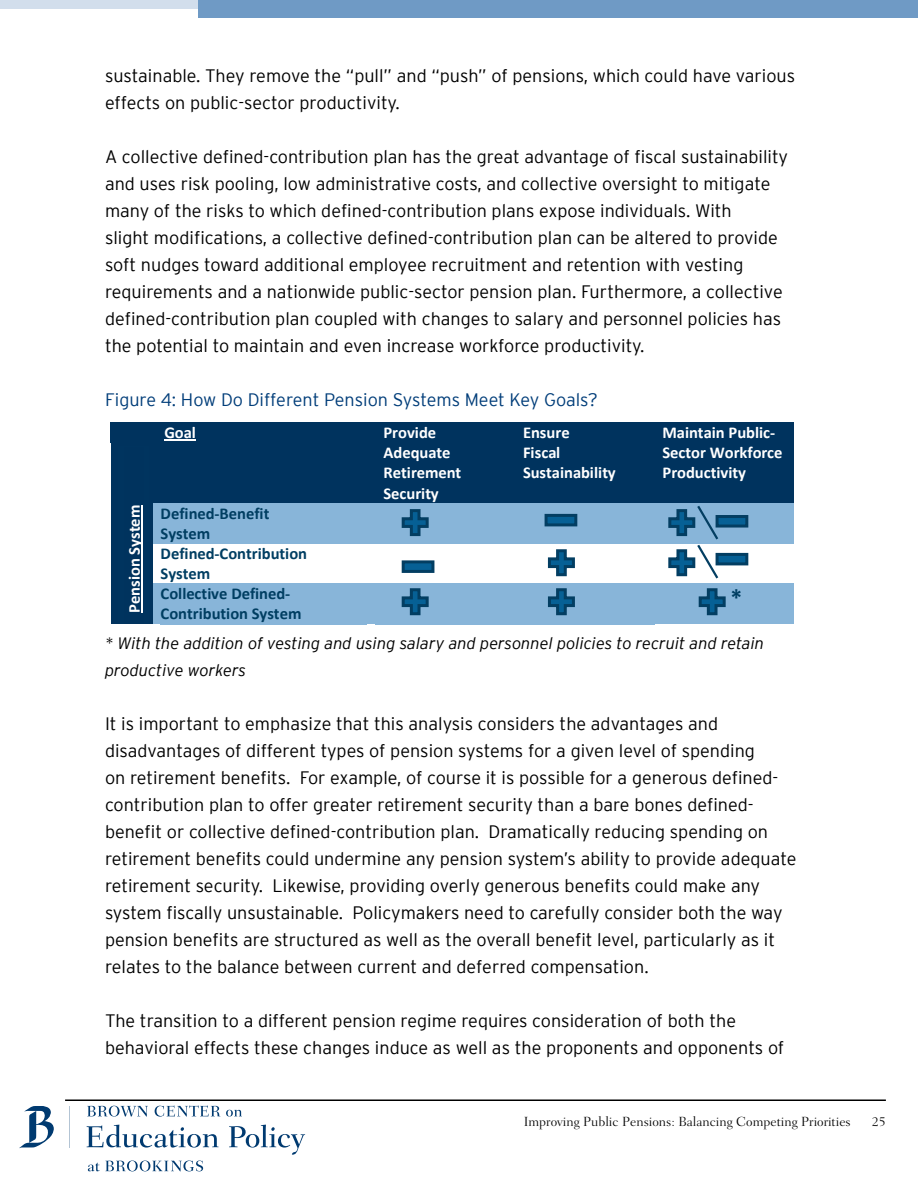
<style>
.page{position:relative;width:918px;height:1188px;background:#fff}
.page>*{position:absolute;margin:0;border:0;box-sizing:border-box;transform-origin:0 0}
.t1{font:700 24px "Calibri";color:#003e62}
.t2{font:300 18px/27px "Interstate";color:#000}
.t3{font:300 18px "Interstate";color:#003d79}
.t4{font:700 16.5px/20.1px "Calibri";color:#fff}
.t5{font:italic 300 16.5px/27px "Interstate";color:#000}
.t6{font:700 16.5px/20.1px "Calibri";color:#003e62}
.t7{font:300 13.5px "Fairfield LT Std";color:#000}
</style>
<div class="page">
<svg style="left:87px;top:1106px;width:61px;height:11px"></svg>
<svg style="left:155px;top:1106px;width:65px;height:11px"></svg>
<svg style="left:226px;top:1110px;width:16px;height:7px"></svg>
<svg style="left:87px;top:1125px;width:131px;height:23px"></svg>
<svg style="left:229px;top:1125px;width:76px;height:30px"></svg>
<svg style="left:88px;top:1161px;width:115px;height:10px"></svg>
<hr style="left:69px;top:1106px;width:1px;height:41px;background:#b3c4d4">
<svg style="left:19px;top:1106px;width:35px;height:42px"></svg>
<hr style="left:65px;top:1100px;width:821px;height:1px;background:#000">
<div style="left:198px;top:0;width:720px;height:18px;background:#6f9ac5"></div>
<div style="left:0;top:0;width:198px;height:9px;background:#d2deec"></div>
<div style="left:111px;top:423px;width:8px;height:20px;background:#00335e"></div>
<div style="left:145px;top:423px;width:8px;height:20px;background:#00335e"></div>
<div style="left:111px;top:443px;width:42px;height:181px;background:#00335e"></div>
<div style="left:119px;top:423px;width:26px;height:20px;background:#00335e"></div>
<div style="left:153px;top:423px;width:8px;height:20px;background:#00335e"></div>
<div style="left:367px;top:423px;width:8px;height:20px;background:#00335e"></div>
<div style="left:153px;top:443px;width:222px;height:60px;background:#00335e"></div>
<div style="left:161px;top:423px;width:206px;height:20px;background:#00335e"></div>
<hr style="left:164px;top:440px;width:32px;height:1px;background:#fff">
<div style="left:375px;top:423px;width:8px;height:80px;background:#00335e"></div>
<div style="left:507px;top:423px;width:8px;height:80px;background:#00335e"></div>
<div style="left:383px;top:423px;width:124px;height:20px;background:#00335e"></div>
<div style="left:383px;top:443px;width:124px;height:20px;background:#00335e"></div>
<div style="left:383px;top:463px;width:124px;height:20px;background:#00335e"></div>
<div style="left:383px;top:483px;width:124px;height:20px;background:#00335e"></div>
<div style="left:515px;top:423px;width:8px;height:60px;background:#00335e"></div>
<div style="left:646px;top:423px;width:8px;height:60px;background:#00335e"></div>
<div style="left:515px;top:483px;width:139px;height:20px;background:#00335e"></div>
<div style="left:523px;top:423px;width:123px;height:20px;background:#00335e"></div>
<div style="left:523px;top:443px;width:123px;height:20px;background:#00335e"></div>
<div style="left:523px;top:463px;width:123px;height:20px;background:#00335e"></div>
<div style="left:654px;top:423px;width:9px;height:60px;background:#00335e"></div>
<div style="left:786px;top:423px;width:8px;height:60px;background:#00335e"></div>
<div style="left:654px;top:483px;width:140px;height:20px;background:#00335e"></div>
<div style="left:663px;top:423px;width:123px;height:20px;background:#00335e"></div>
<div style="left:663px;top:443px;width:123px;height:20px;background:#00335e"></div>
<div style="left:663px;top:463px;width:123px;height:20px;background:#00335e"></div>
<div style="left:153px;top:503px;width:8px;height:40px;background:#88b5d9"></div>
<div style="left:367px;top:503px;width:8px;height:40px;background:#88b5d9"></div>
<div style="left:161px;top:503px;width:206px;height:20px;background:#88b5d9"></div>
<div style="left:161px;top:523px;width:206px;height:20px;background:#88b5d9"></div>
<div style="left:375px;top:503px;width:8px;height:20px;background:#88b5d9"></div>
<div style="left:507px;top:503px;width:8px;height:20px;background:#88b5d9"></div>
<div style="left:375px;top:523px;width:140px;height:20px;background:#88b5d9"></div>
<div style="left:383px;top:503px;width:124px;height:20px;background:#88b5d9"></div>
<div style="left:515px;top:503px;width:8px;height:20px;background:#88b5d9"></div>
<div style="left:646px;top:503px;width:8px;height:20px;background:#88b5d9"></div>
<div style="left:515px;top:523px;width:139px;height:20px;background:#88b5d9"></div>
<div style="left:523px;top:503px;width:123px;height:20px;background:#88b5d9"></div>
<div style="left:654px;top:503px;width:9px;height:20px;background:#88b5d9"></div>
<div style="left:786px;top:503px;width:8px;height:20px;background:#88b5d9"></div>
<div style="left:654px;top:523px;width:140px;height:20px;background:#88b5d9"></div>
<div style="left:663px;top:503px;width:123px;height:20px;background:#88b5d9"></div>
<div style="left:153px;top:584px;width:8px;height:40px;background:#88b5d9"></div>
<div style="left:367px;top:584px;width:8px;height:40px;background:#88b5d9"></div>
<div style="left:161px;top:584px;width:206px;height:20px;background:#88b5d9"></div>
<div style="left:161px;top:604px;width:206px;height:20px;background:#88b5d9"></div>
<div style="left:375px;top:584px;width:8px;height:20px;background:#88b5d9"></div>
<div style="left:507px;top:584px;width:8px;height:20px;background:#88b5d9"></div>
<div style="left:375px;top:604px;width:140px;height:20px;background:#88b5d9"></div>
<div style="left:383px;top:584px;width:124px;height:20px;background:#88b5d9"></div>
<div style="left:515px;top:584px;width:8px;height:20px;background:#88b5d9"></div>
<div style="left:646px;top:584px;width:8px;height:20px;background:#88b5d9"></div>
<div style="left:515px;top:604px;width:139px;height:20px;background:#88b5d9"></div>
<div style="left:523px;top:584px;width:123px;height:20px;background:#88b5d9"></div>
<div style="left:654px;top:584px;width:9px;height:29px;background:#88b5d9"></div>
<div style="left:786px;top:584px;width:8px;height:29px;background:#88b5d9"></div>
<div style="left:654px;top:613px;width:140px;height:11px;background:#88b5d9"></div>
<div style="left:663px;top:584px;width:123px;height:29px;background:#88b5d9"></div>
<svg style="left:401px;top:509px;width:28px;height:28px"></svg>
<div style="left:546px;top:515px;width:30px;height:10px;background:#066095"></div>
<div style="left:545px;top:514px;width:32px;height:12px;border:3px solid #033e62"></div>
<svg style="left:548px;top:588px;width:27px;height:28px"></svg>
<div style="left:403px;top:562px;width:30px;height:9px;background:#066095"></div>
<div style="left:402px;top:560px;width:32px;height:13px;border:3px solid #033e62"></div>
<svg style="left:547px;top:549px;width:28px;height:28px"></svg>
<div style="left:717px;top:517px;width:30px;height:9px;background:#066095"></div>
<div style="left:716px;top:515px;width:32px;height:13px;border:3px solid #033e62"></div>
<svg style="left:401px;top:588px;width:28px;height:28px"></svg>
<svg style="left:698px;top:588px;width:28px;height:28px"></svg>
<svg style="left:667px;top:506px;width:53px;height:73px"></svg>
<div style="left:717px;top:554px;width:30px;height:10px;background:#066095"></div>
<div style="left:716px;top:553px;width:32px;height:12px;border:3px solid #033e62"></div>
<img style="left:141px;top:505px;width:1px;height:108px">
<hr style="left:142px;top:505px;width:1px;height:108px;background:#fff">
<p class="t2" style="left:105px;top:62px;width:692px">sustainable. They remove the “pull” and “push” of pensions, which could have various effects on public-sector productivity.</p>
<p class="t2" style="left:105px;top:143px;width:684px">A collective defined-contribution plan has the great advantage of fiscal sustainability and uses risk pooling, low administrative costs, and collective oversight to mitigate many of the risks to which defined-contribution plans expose individuals. With<br>slight modifications, a collective defined-contribution plan can be altered to provide soft nudges toward additional employee recruitment and retention with vesting requirements and a nationwide public-sector pension plan. Furthermore, a collective defined-contribution plan coupled with changes to salary and personnel policies has the potential to maintain and even increase workforce productivity.</p>
<p class="t3" style="left:105px;top:389px;width:494px">Figure 4: How Do Different Pension Systems Meet Key Goals?</p>
<p class="t4" style="left:124px;top:613px;width:109px;rotate:-90deg">Pension System</p>
<p class="t4" style="left:164px;top:423px;width:33px">Goal</p>
<p class="t4" style="left:383px;top:423px;width:79px">Provide<br>Adequate<br>Retirement<br>Security</p>
<p class="t4" style="left:523px;top:423px;width:94px">Ensure<br>Fiscal<br>Sustainability</p>
<p class="t4" style="left:663px;top:423px;width:122px">Maintain Public-<br>Sector Workforce<br>Productivity</p>
<p class="t6" style="left:161px;top:503px;width:148px">Defined-Benefit<br>System<br>Defined-Contribution<br>System<br>Collective Defined-<br>Contribution System</p>
<h1 class="t1" style="left:730px;top:583px;width:13px">*</h1>
<p class="t5" style="left:105px;top:629px;width:661px">* With the addition of vesting and using salary and personnel policies to recruit and retain productive workers</p>
<p class="t2" style="left:105px;top:710px;width:693px">It is important to emphasize that this analysis considers the advantages and disadvantages of different types of pension systems for a given level of spending<br>on retirement benefits. For example, of course it is possible for a generous defined&shy;contribution plan to offer greater retirement security than a bare bones defined&shy;benefit or collective defined-contribution plan. Dramatically reducing spending on retirement benefits could undermine any pension system’s ability to provide adequate retirement security. Likewise, providing overly generous benefits could make any system fiscally unsustainable. Policymakers need to carefully consider both the way pension benefits are structured as well as the overall benefit level, particularly as it relates to the balance between current and deferred compensation.</p>
<p class="t2" style="left:105px;top:1007px;width:681px">The transition to a different pension regime requires consideration of both the behavioral effects these changes induce as well as the proponents and opponents of</p>
<p class="t7" style="left:524px;top:1114px;width:329px">Improving Public Pensions: Balancing Competing Priorities</p>
<p class="t7" style="left:872px;top:1114px;width:16px">25</p>
</div>
